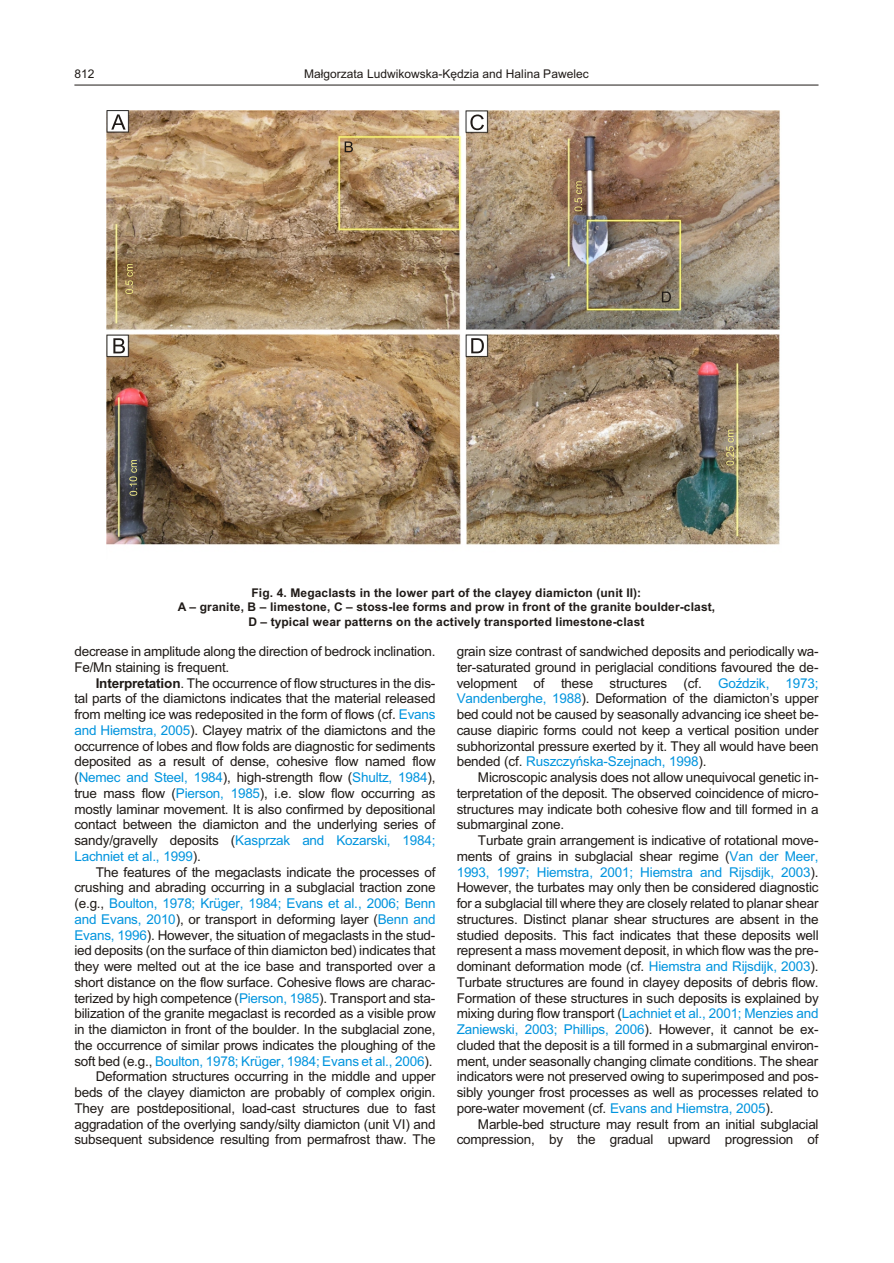
<style>
.page{position:relative;width:894px;height:1263px;background:#fff}
.page>*{position:absolute;margin:0;border:0;box-sizing:border-box;transform-origin:0 0}
.t1{font:13.5px/15.8px "Arial";letter-spacing:-.015em;color:#1f1a17;text-align:justify}
.t2{font:700 12px/14.4px "Arial";letter-spacing:.01em;color:#1f1a17;text-align:center}
.t3{font:12px "Arial";color:#1f1a17}
.s1{font-weight:700}
.s2{color:#0094de}
</style>
<div class="page">
<hr style="left:74px;top:85px;width:745px;height:1px;background:#1f1a17">
<img style="left:107px;top:111px;width:673px;height:434px">
<svg style="left:726px;top:430px;width:8px;height:36px"></svg>
<svg style="left:662px;top:292px;width:9px;height:10px"></svg>
<svg style="left:345px;top:141px;width:8px;height:11px"></svg>
<svg style="left:574px;top:181px;width:8px;height:30px"></svg>
<svg style="left:129px;top:460px;width:8px;height:36px"></svg>
<svg style="left:125px;top:264px;width:8px;height:30px"></svg>
<svg style="left:111px;top:114px;width:15px;height:16px"></svg>
<svg style="left:113px;top:338px;width:12px;height:15px"></svg>
<svg style="left:470px;top:115px;width:14px;height:15px"></svg>
<svg style="left:471px;top:338px;width:13px;height:15px"></svg>
<p class="t3" style="left:74px;top:69px;width:22px">812</p>
<p class="t3" style="left:304px;top:69px;width:286px">Ma³gorzata Ludwikowska-Kêdzia and Halina Pawelec</p>
<p class="t2" style="left:178px;top:587px;width:539px">Fig. 4. Megaclasts in the lower part of the clayey diamicton (unit II):<br>A – granite, B – limestone, C – stoss-lee forms and prow in front of the granite boulder-clast,<br>D – typical wear patterns on the actively transported limestone-clast</p>
<p class="t1" style="left:74px;top:645px;width:363px">de crease in am pli tude along the di rec tion of bed rock in cli na tion.<br>Fe/Mn stain ing is fre quent.</p>
<p class="t1" style="left:74px;top:676px;width:363px;text-indent:21px"><span class="s1">In ter pre ta tion</span>. The oc cur rence of flow structures in the dis - tal parts of the diamictons in di cates that the ma te rial re leased from melt ing ice was re de pos ited in the form of flows (cf. <span class="s2">Ev ans and Hiemstra, 2005</span>). Clayey ma trix of the diamictons and the oc cur rence of lobes and flow folds are diag nos tic for sed i ments de pos ited as a re sult of dense, co he sive flow named flow (<span class="s2">Nemec and Steel, 1984</span>), high-strength flow (<span class="s2">Shultz, 1984</span>), true mass flow (<span class="s2">Pierson, 1985</span>), i.e. slow flow oc cur ring as mostly lam i nar move ment. It is also con firmed by depositional con tact be tween the diamicton and the un der ly ing se ries of sandy/grav elly de pos its (<span class="s2">Kasprzak and Kozarski, 1984; Lachniet et al., 1999</span>).</p>
<p class="t1" style="left:74px;top:865px;width:363px;text-align:right">The fea tures of the megaclasts in di cate the pro cesses of crush ing and abrad ing oc cur ring in a subglacial trac tion zone (e.g., <span class="s2">Boulton, 1978; Krüger, 1984; Ev ans et al., 2006; Benn and Ev ans, 2010</span>), or trans port in de form ing layer (<span class="s2">Benn and Ev ans, 1996</span>). How ever, the sit u a tion of megaclasts in the stud - ied de pos its (on the sur face of thin diamicton bed) in di cates that they were melted out at the ice base and trans ported over a short distance on the flow sur face. Co he sive flows are charac - ter ized by high com pe tence (<span class="s2">Pierson, 1985</span>). Trans port and sta - bi li za tion of the gran ite megaclast is re corded as a vis i ble prow in the diamicton in front of the boul der. In the subglacial zone, the oc cur rence of sim i lar prows in di cates the plough ing of the soft bed (e.g., <span class="s2">Boulton, 1978; Krüger, 1984; Ev ans et al., 2006</span>).<br>De for ma tion struc tures oc cur ring in the mid dle and up per beds of the clayey diamicton are prob a bly of com plex or i gin.<br>They are postdepositional, load-cast struc tures due to fast aggradation of the over ly ing sandy/silty diamicton (unit VI) and sub se quent sub si dence re sult ing from per ma frost thaw. The</p>
<p class="t1" style="left:457px;top:645px;width:363px">grain size con trast of sandwiched de pos its and pe ri od i cally wa - ter-sat u rated ground in periglacial con di tions fa voured the de - vel op ment of these struc tures (cf. <span class="s2">GoŸdzik, 1973; Vandenberghe, 1988</span>). De for ma tion of the diamicton’s up per bed could not be caused by sea son ally ad vanc ing ice sheet be - cause diapiric forms could not keep a ver ti cal po si tion un der subhorizontal pres sure ex erted by it. They all would have been bended (cf. <span class="s2">Ruszczyñska-Szejnach, 1998</span>).</p>
<p class="t1" style="left:457px;top:771px;width:363px;text-indent:21px">Mi cro scopic anal y sis does not al low un equiv o cal ge netic in - ter pre ta tion of the de posit. The ob served co in ci dence of micro - structures may in di cate both co he sive flow and till formed in a submarginal zone.</p>
<p class="t1" style="left:457px;top:834px;width:364px;text-indent:21px">Turbate grain ar range ment is in dic a tive of ro ta tional move - ments of grains in subglacial shear re gime (<span class="s2">Van der Meer, 1993, 1997; Hiemstra, 2001; Hiemstra and Rijsdijk, 2003</span>).<br>How ever, the turbates may only then be con sid ered di ag nos tic for a subglacial till where they are closely re lated to pla nar shear structures. Dis tinct pla nar shear struc tures are ab sent in the stud ied de pos its. This fact in di cates that these de pos its well rep re sent a mass move ment de posit, in which flow was the pre - dom i nant de for ma tion mode (cf. <span class="s2">Hiemstra and Rijsdijk, 2003</span>).<br>Turbate structures are found in clayey de pos its of de bris flow.<br>For ma tion of these struc tures in such de pos its is ex plained by mix ing dur ing flow trans port (<span class="s2">Lachniet et al., 2001; Men zies and Zaniewski, 2003; Phillips, 2006</span>). How ever, it can not be ex - cluded that the de posit is a till formed in a submarginal en vi ron - ment, un der sea son ally chang ing cli mate con di tions. The shear in di ca tors were not pre served ow ing to su per im posed and pos - si bly youn ger frost pro cesses as well as pro cesses re lated to pore-wa ter move ment (cf. <span class="s2">Ev ans and Hiemstra, 2005</span>).</p>
<p class="t1" style="left:457px;top:1117px;width:363px;text-align:right">Mar ble-bed struc ture may re sult from an ini tial subglacial com pres sion, by the grad ual up ward pro gres sion of</p>
</div>
